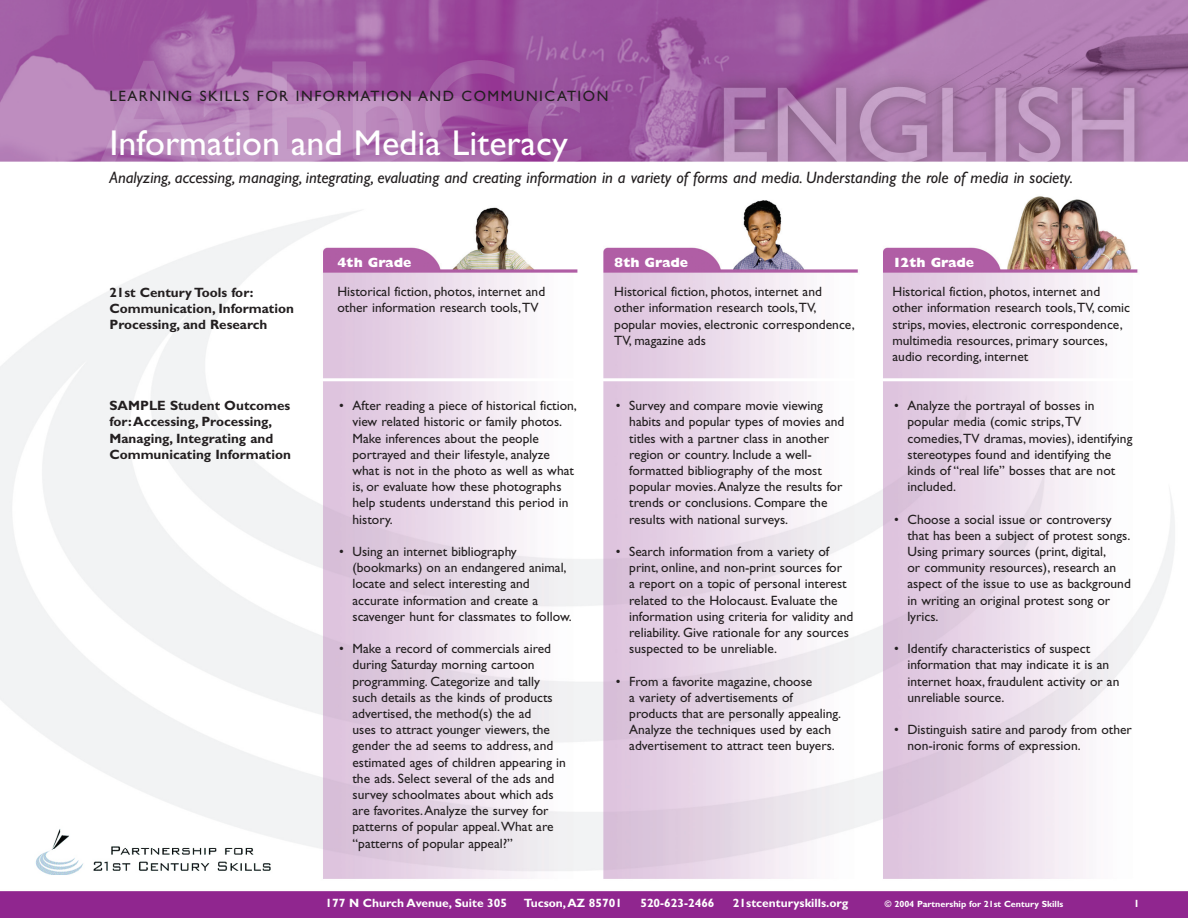
<style>
.page{position:relative;width:1188px;height:918px;background:#fff}
.page>*{position:absolute;margin:0;border:0;box-sizing:border-box;transform-origin:0 0}
.t1{font:36px "Gill Sans";color:#fff}
.t2{font:italic 16.5px "Gill Sans";color:#231f20}
.small_top_text{font:15px "Gill Sans";letter-spacing:.1em;color:#231f20}
.bullets{font:13.5px/16.2px "Gill Sans";color:#231f20}
.body{font:13.5px/16.2px "Gill Sans";color:#231f20}
.body-2{font:700 13.5px/16.2px "Gill Sans";color:#231f20}
.t3{font:800 13.5px "Gill Sans";color:#fff}
.body-3{font:700 12px "Gill Sans";color:#fff}
.body-4{font:700 9px "Gill Sans";color:#fff}
</style>
<div class="page">
<img style="left:0;top:0;width:1188px;height:918px">
<svg style="left:15px;top:798px;width:275px;height:86px"></svg>
<img style="left:27px;top:823px;width:256px;height:61px">
<hr style="left:282px;top:378px;width:852px;height:3px;background:#fff">
<p class="small_top_text" style="left:110px;top:87px;width:119px">Learning Skills</p>
<p class="small_top_text" style="left:257px;top:87px;width:353px">for Information and Communication</p>
<p class="t1" style="left:110px;top:122px;width:460px">Information and Media Literacy</p>
<p class="t2" style="left:110px;top:168px;width:965px">Analyzing, accessing, managing, integrating, evaluating and creating information in a variety of forms and media. Understanding the role of media in society.</p>
<p class="body-2" style="left:110px;top:284px;width:146px">21st Century Tools for:</p>
<p class="body-2" style="left:110px;top:300px;width:186px">Communication, Information<br>Processing, and Research</p>
<p class="body-2" style="left:110px;top:398px;width:183px">SAMPLE Student Outcomes for: Accessing, Processing,<br>Managing, Integrating and<br>Communicating Information</p>
<p class="t3" style="left:337px;top:255px;width:76px">4th Grade</p>
<p class="t3" style="left:614px;top:255px;width:76px">8th Grade</p>
<p class="t3" style="left:892px;top:255px;width:83px">12th Grade</p>
<p class="body" style="left:337px;top:284px;width:209px">Historical fiction, photos, internet and other information research tools, TV</p>
<p class="body" style="left:614px;top:284px;width:242px">Historical fiction, photos, internet and other information research tools, TV, popular movies, electronic correspondence, TV, magazine ads</p>
<p class="body" style="left:892px;top:284px;width:239px">Historical fiction, photos, internet and other information research tools, TV, comic strips, movies, electronic correspondence, multimedia resources, primary sources, audio recording, internet</p>
<p class="bullets" style="left:352px;top:398px;width:226px;text-indent:-14px">• After reading a piece of historical fiction, view related historic or family photos.<br>Make inferences about the people portrayed and their lifestyle, analyze what is not in the photo as well as what is, or evaluate how these photographs help students understand this period in history.</p>
<p class="bullets" style="left:352px;top:543px;width:221px;text-indent:-14px">• Using an internet bibliography (bookmarks) on an endangered animal, locate and select interesting and accurate information and create a scavenger hunt for classmates to follow.</p>
<p class="bullets" style="left:352px;top:641px;width:215px;text-indent:-14px">• Make a record of commercials aired during Saturday morning cartoon programming. Categorize and tally such details as the kinds of products advertised, the method(s) the ad<br>uses to attract younger viewers, the gender the ad seems to address, and estimated ages of children appearing in the ads. Select several of the ads and survey schoolmates about which ads are favorites. Analyze the survey for patterns of popular appeal. What are “patterns of popular appeal?”</p>
<p class="bullets" style="left:908px;top:398px;width:226px;text-indent:-14px">• Analyze the portrayal of bosses in popular media (comic strips, TV comedies, TV dramas, movies), identifying stereotypes found and identifying the kinds of “real life” bosses that are not included.</p>
<p class="bullets" style="left:908px;top:511px;width:225px;text-indent:-14px">• Choose a social issue or controversy that has been a subject of protest songs.<br>Using primary sources (print, digital,<br>or community resources), research an aspect of the issue to use as background in writing an original protest song or lyrics.</p>
<p class="bullets" style="left:908px;top:641px;width:213px;text-indent:-14px">• Identify characteristics of suspect information that may indicate it is an internet hoax, fraudulent activity or an unreliable source.</p>
<p class="bullets" style="left:908px;top:722px;width:226px;text-indent:-14px">• D istinguish satire and parody from other non-ironic forms of expression.</p>
<p class="bullets" style="left:629px;top:398px;width:217px;text-indent:-14px">• Survey and compare movie viewing habits and popular types of movies and titles with a partner class in another region or country. Include a well&shy;formatted bibliography of the most popular movies. Analyze the results for trends or conclusions. Compare the results with national surveys.</p>
<p class="bullets" style="left:629px;top:543px;width:226px;text-indent:-14px">• Search information from a variety of print, online, and non-print sources for<br>a report on a topic of personal interest related to the Holocaust. Evaluate the information using criteria for validity and reliability. Give rationale for any sources suspected to be unreliable.</p>
<p class="bullets" style="left:629px;top:673px;width:213px;text-indent:-14px">• From a favorite magazine, choose<br>a variety of advertisements of products that are personally appealing.<br>Analyze the techniques used by each advertisement to attract teen buyers.</p>
<p class="body-3" style="left:325px;top:896px;width:183px">177 N Church Avenue, Suite 305</p>
<p class="body-3" style="left:524px;top:896px;width:100px">Tucson, AZ 85701</p>
<p class="body-3" style="left:640px;top:896px;width:76px">520-623-2466</p>
<p class="body-3" style="left:733px;top:896px;width:117px">21stcenturyskills.org</p>
<p class="body-4" style="left:885px;top:898px;width:180px">© 2004 Partnership for 21st Century Skills</p>
</div>
